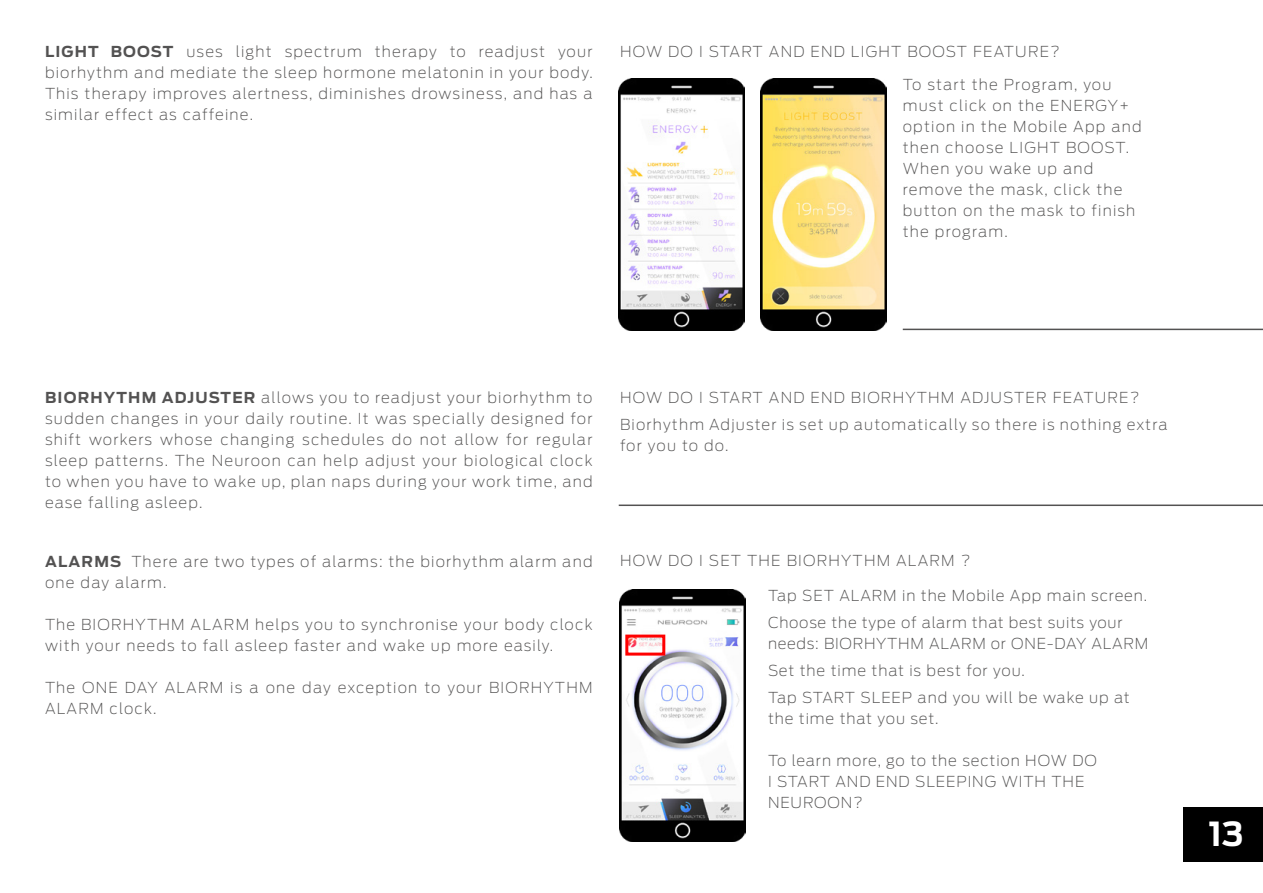
<style>
.page{position:relative;width:1263px;height:893px;background:#fff}
.page>*{position:absolute;margin:0;border:0;box-sizing:border-box;transform-origin:0 0}
.t1{font:700 33px "Antenna";color:#fff}
.t2{font:200 15px/21px "Antenna";letter-spacing:.08em;color:#535252}
.t3{font:200 15px/27px "Antenna";letter-spacing:.05em;color:#535252}
.t4{font:200 15px/21px "Antenna";letter-spacing:.06em;color:#535252}
.s1{font-weight:700}
</style>
<div class="page">
<div style="left:1184px;top:807px;width:79px;height:54px;background:#000"></div>
<img style="left:619px;top:78px;width:125px;height:252px">
<img style="left:761px;top:78px;width:125px;height:252px">
<img style="left:620px;top:589px;width:125px;height:252px">
<div style="left:625px;top:635px;width:40px;height:21px;border:3px solid #f00"></div>
<hr style="left:903px;top:329px;width:360px;height:1px;background:#535252">
<hr style="left:619px;top:504px;width:644px;height:2px;background:#535252">
<p class="t2" style="left:45px;top:42px;width:549px;text-align:justify"><span class="s1">LIGHT BOOST</span> uses light spectrum therapy to readjust your biorhythm and mediate the sleep hormone melatonin in your body.<br>This therapy improves alertness, diminishes drowsiness, and has a similar effect as caffeine.</p>
<p class="t2" style="left:620px;top:41px;width:442px">HOW DO I START AND END LIGHT BOOST FEATURE?</p>
<p class="t2" style="left:903px;top:74px;width:240px">To start the Program, you must click on the ENERGY+ option in the Mobile App and then choose LIGHT BOOST.<br>When you wake up and remove the mask, click the button on the mask to finish the program.</p>
<p class="t2" style="left:45px;top:387px;width:549px;text-align:justify"><span class="s1">BIORHYTHM ADJUSTER</span> allows you to readjust your biorhythm to sudden changes in your daily routine. It was specially designed for shift workers whose changing schedules do not allow for regular sleep patterns. The Neuroon can help adjust your biological clock to when you have to wake up, plan naps during your work time, and ease falling asleep.</p>
<p class="t2" style="left:45px;top:551px;width:549px"><span class="s1">ALARMS</span> There are two types of alarms: the biorhythm alarm and one day alarm.</p>
<p class="t2" style="left:45px;top:614px;width:549px">The BIORHYTHM ALARM helps you to synchronise your body clock with your needs to fall asleep faster and wake up more easily.</p>
<p class="t2" style="left:45px;top:677px;width:549px">The ONE DAY ALARM is a one day exception to your BIORHYTHM<br>ALARM clock.</p>
<p class="t2" style="left:620px;top:384px;width:549px;line-height:27px">HOW DO I START AND END BIORHYTHM ADJUSTER FEATURE?<br>Biorhythm Adjuster is set up automatically so there is nothing extra</p>
<p class="t2" style="left:620px;top:435px;width:110px">for you to do.</p>
<p class="t2" style="left:620px;top:550px;width:352px">HOW DO I SET THE BIORHYTHM ALARM ?</p>
<p class="t3" style="left:768px;top:582px;width:381px">Tap SET ALARM in the Mobile App main screen.<br>Choose the type of alarm that best suits your</p>
<p class="t3" style="left:768px;top:630px;width:382px">needs: BIORHYTHM ALARM or ONE-DAY ALARM<br>Set the time that is best for you.<br>Tap START SLEEP and you will be wake up at</p>
<p class="t4" style="left:768px;top:708px;width:172px">the time that you set.</p>
<p class="t4" style="left:768px;top:750px;width:330px">To learn more, go to the section HOW DO<br>I START AND END SLEEPING WITH THE<br>NEUROON?</p>
<h1 class="t1" style="left:1208px;top:814px;width:37px">13</h1>
</div>
